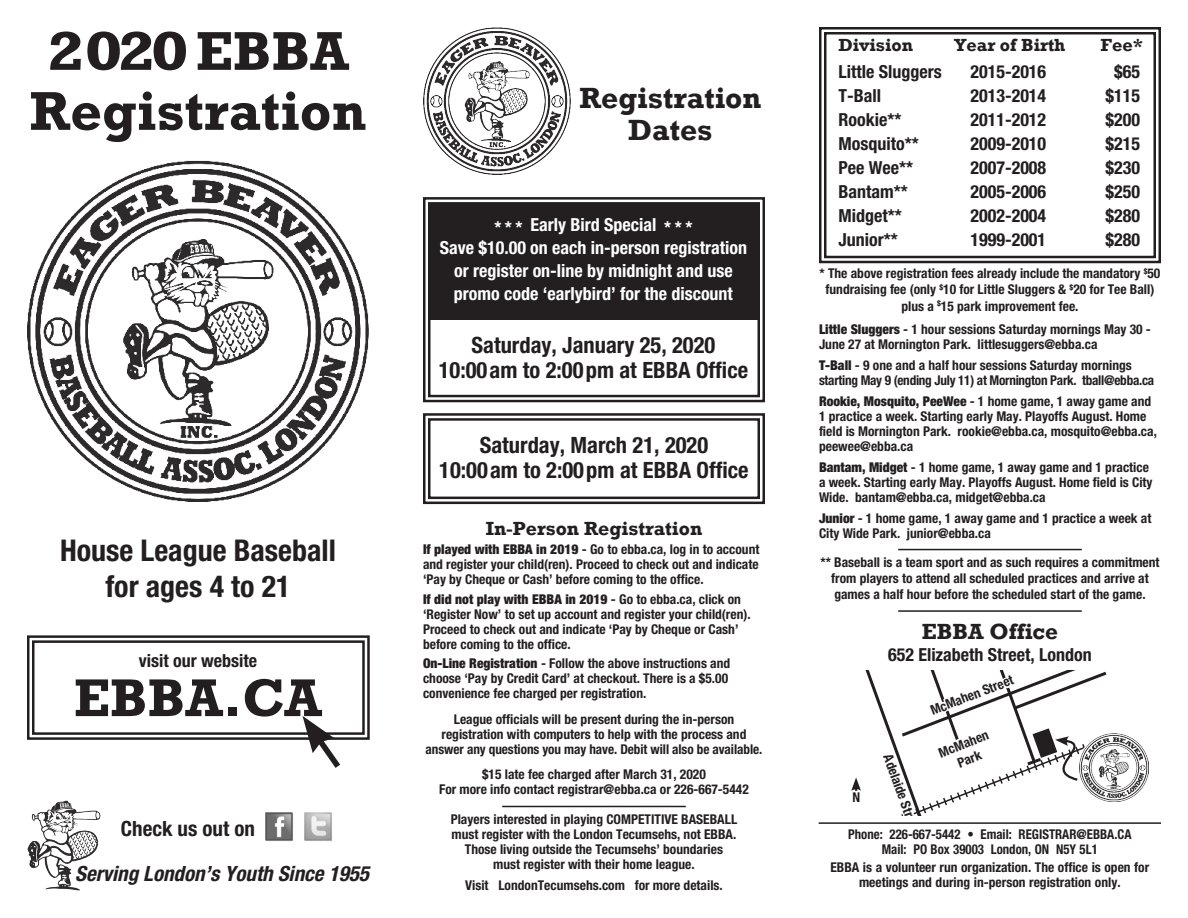
<style>
.page{position:relative;width:1188px;height:918px;background:#fff}
.page>*{position:absolute;margin:0;border:0;box-sizing:border-box;transform-origin:0 0}
.t1{font:700 55.5px "Rockwell";color:#231f20}
.t2{font:700 55.5px "Rockwell";color:#231f20;scale:1.25 1}
.t3{font:700 54px "Rockwell";color:#231f20}
.t4{font:700 condensed 30px/36px "Helvetica Neue LT Std";color:#231f20;text-align:center}
.t5{font:700 30px/31.5px "Rockwell";color:#231f20;text-align:center}
.t6{font:700 condensed 22.5px "Helvetica Neue LT Std";color:#231f20}
.t7{font:700 22.5px "Rockwell";color:#231f20}
.t8{font:italic 700 condensed 21px "Helvetica Neue LT Std";color:#231f20}
.t9{font:700 condensed 21px "Helvetica Neue LT Std";color:#231f20}
.t10{font:700 19.5px "Rockwell";color:#231f20}
.t11{font:700 condensed 18px "Helvetica Neue LT Std";color:#231f20}
.t12{font:700 condensed 18px/23.2px "Helvetica Neue LT Std";color:#fff;text-align:center}
.t13{font:700 18px "Rockwell";color:#231f20}
.t14{font:700 condensed 13.5px/15px "Helvetica Neue LT Std";color:#231f20}
.t15{font:700 condensed 13.5px/15px "Helvetica Neue LT Std";letter-spacing:-.02em;color:#231f20}
.t16{font:700 condensed 13.5px "Helvetica Neue LT Std";color:#231f20;scale:.95 1}
.s1{color:#fff}
.s2{font-weight:900}
</style>
<div class="page">
<svg style="left:819px;top:27px;width:342px;height:237px"></svg>
<div style="left:824px;top:32px;width:332px;height:226px;border:2px solid #231f20"></div>
<img style="left:423px;top:27px;width:147px;height:147px">
<svg style="left:423px;top:197px;width:342px;height:206px"></svg>
<div style="left:428px;top:202px;width:332px;height:195px;border:2px solid #231f20"></div>
<div style="left:430px;top:204px;width:328px;height:116px;background:#231f20"></div>
<svg style="left:423px;top:413px;width:342px;height:92px"></svg>
<div style="left:428px;top:418px;width:332px;height:81px;border:2px solid #231f20"></div>
<svg style="left:851px;top:548px;width:256px;height:268px"></svg>
<svg style="left:27px;top:635px;width:343px;height:133px"></svg>
<img style="left:27px;top:800px;width:73px;height:91px">
<img style="left:265px;top:812px;width:28px;height:29px">
<img style="left:304px;top:812px;width:28px;height:29px">
<img style="left:27px;top:160px;width:342px;height:342px">
<hr style="left:502px;top:806px;width:184px;height:1px;background:#231f20">
<hr style="left:898px;top:610px;width:184px;height:2px;background:#231f20">
<hr style="left:819px;top:822px;width:342px;height:2px;background:#231f20">
<svg style="left:1078px;top:732px;width:72px;height:72px"></svg>
<img style="left:1080px;top:733px;width:68px;height:69px">
<hr style="left:898px;top:549px;width:184px;height:1px;background:#231f20">
<p class="t2" style="left:47px;top:18px;width:243px">2020 EBBA</p>
<p class="t1" style="left:30px;top:78px;width:338px">Registration</p>
<p class="t4" style="left:60px;top:532px;width:277px">House League Baseball for ages 4 to 21</p>
<p class="t11" style="left:139px;top:649px;width:120px">visit our website</p>
<p class="t3" style="left:74px;top:665px;width:250px">EBBA.CA</p>
<p class="t9" style="left:121px;top:815px;width:156px">Check us out on <span class="s1">.</span></p>
<p class="t8" style="left:75px;top:860px;width:295px">Serving London’s Youth Since 1955</p>
<p class="t5" style="left:579px;top:82px;width:183px">Registration<br>Dates</p>
<p class="t12" style="left:494px;top:212px;width:200px">* * * Early Bird Special * * *</p>
<p class="t12" style="left:440px;top:236px;width:309px">Save $10.00 on each in-person registration or register on-line by midnight and use promo code ‘earlybird’ for the discount</p>
<p class="t6" style="left:472px;top:331px;width:245px">Saturday, January 25, 2020</p>
<p class="t6" style="left:439px;top:357px;width:311px">10:00am to 2:00pm at EBBA Office</p>
<p class="t6" style="left:480px;top:431px;width:230px">Saturday, March 21, 2020</p>
<p class="t6" style="left:439px;top:457px;width:311px">10:00am to 2:00pm at EBBA Office</p>
<p class="t10" style="left:486px;top:517px;width:218px">In-Person Registration</p>
<p class="t14" style="left:423px;top:542px;width:338px;text-align:justify"><span class="s2">If played with EBBA in 2019</span> - Go to ebba.ca, log in to account and register your child(ren). Proceed to check out and indicate ‘Pay by Cheque or Cash’ before coming to the office.</p>
<p class="t14" style="left:423px;top:592px;width:329px"><span class="s2">If did not play with EBBA in 2019</span> - Go to ebba.ca, click on ‘Register Now’ to set up account and register your child(ren).<br>Proceed to check out and indicate ‘Pay by Cheque or Cash’ before coming to the office.</p>
<p class="t14" style="left:423px;top:656px;width:309px"><span class="s2">On-Line Registration</span> - Follow the above instructions and choose ‘Pay by Credit Card’ at checkout. There is a $5.00 convenience fee charged per registration.</p>
<p class="t14" style="left:426px;top:712px;width:338px;text-align:center">League officials will be present during the in-person registration with computers to help with the process and answer any questions you may have. Debit will also be available.</p>
<p class="t14" style="left:482px;top:767px;width:225px">$15 late fee charged after March 31, 2020</p>
<p class="t14" style="left:439px;top:782px;width:311px">For more info contact registrar@ebba.ca or 226-667-5442</p>
<p class="t14" style="left:451px;top:812px;width:288px;text-align:center">Players interested in playing COMPETITIVE BASEBALL must register with the London Tecumsehs, not EBBA.<br>Those living outside the Tecumsehs’ boundaries must register with their home league.</p>
<p class="t14" style="left:465px;top:878px;width:259px">Visit LondonTecumsehs.com for more details.</p>
<p class="t13" style="left:838px;top:34px;width:76px">Division</p>
<p class="t13" style="left:954px;top:34px;width:113px">Year of Birth</p>
<p class="t13" style="left:1100px;top:34px;width:44px">Fee*</p>
<p class="t11" style="left:838px;top:61px;width:105px">Little Sluggers</p>
<p class="t11" style="left:970px;top:61px;width:77px">2015-2016</p>
<p class="t11" style="left:1114px;top:61px;width:27px">$65</p>
<p class="t11" style="left:838px;top:85px;width:44px">T-Ball</p>
<p class="t11" style="left:970px;top:85px;width:77px">2013-2014</p>
<p class="t11" style="left:1105px;top:85px;width:36px">$115</p>
<p class="t11" style="left:838px;top:109px;width:64px">Rookie**</p>
<p class="t11" style="left:970px;top:109px;width:77px">2011-2012</p>
<p class="t11" style="left:1105px;top:109px;width:36px">$200</p>
<p class="t11" style="left:838px;top:133px;width:82px">Mosquito**</p>
<p class="t11" style="left:970px;top:133px;width:77px">2009-2010</p>
<p class="t11" style="left:1105px;top:133px;width:36px">$215</p>
<p class="t11" style="left:838px;top:157px;width:76px">Pee Wee**</p>
<p class="t11" style="left:970px;top:157px;width:77px">2007-2008</p>
<p class="t11" style="left:1105px;top:157px;width:36px">$230</p>
<p class="t11" style="left:838px;top:181px;width:71px">Bantam**</p>
<p class="t11" style="left:970px;top:181px;width:77px">2005-2006</p>
<p class="t11" style="left:1105px;top:181px;width:36px">$250</p>
<p class="t11" style="left:838px;top:205px;width:65px">Midget**</p>
<p class="t11" style="left:970px;top:205px;width:77px">2002-2004</p>
<p class="t11" style="left:1105px;top:205px;width:36px">$280</p>
<p class="t11" style="left:838px;top:229px;width:61px">Junior**</p>
<p class="t11" style="left:970px;top:229px;width:77px">1999-2001</p>
<p class="t11" style="left:1105px;top:229px;width:36px">$280</p>
<p class="t14" style="left:820px;top:265px;width:342px;line-height:16.2px;text-align:center">* The above registration fees already include the mandatory <sup>$</sup>50 fundraising fee (only <sup>$</sup>10 for Little Sluggers &amp; <sup>$</sup>20 for Tee Ball) plus a <sup>$</sup>15 park improvement fee.</p>
<p class="t14" style="left:819px;top:321px;width:333px"><span class="s2">Little Sluggers</span> - 1 hour sessions Saturday mornings May 30 -<br>June 27 at Mornington Park. littlesuggers@ebba.ca</p>
<p class="t15" style="left:819px;top:357px;width:337px"><span class="s2">T-Ball</span> - 9 one and a half hour sessions Saturday mornings starting May 9 (ending July 11) at Mornington Park. tball@ebba.ca</p>
<p class="t14" style="left:819px;top:393px;width:339px"><span class="s2">Rookie, Mosquito, PeeWee</span> - 1 home game, 1 away game and 1 practice a week. Starting early May. Playoffs August. Home field is Mornington Park. rookie@ebba.ca, mosquito@ebba.ca, peewee@ebba.ca</p>
<p class="t14" style="left:819px;top:459px;width:335px"><span class="s2">Bantam, Midget</span> - 1 home game, 1 away game and 1 practice a week. Starting early May. Playoffs August. Home field is City<br>Wide. bantam@ebba.ca, midget@ebba.ca</p>
<p class="t14" style="left:819px;top:510px;width:334px"><span class="s2">Junior</span> - 1 home game, 1 away game and 1 practice a week at<br>City Wide Park. junior@ebba.ca</p>
<p class="t14" style="left:820px;top:554px;width:341px;line-height:16.2px;text-align:center">** Baseball is a team sport and as such requires a commitment from players to attend all scheduled practices and arrive at games a half hour before the scheduled start of the game.</p>
<p class="t14" style="left:1008px;top:568px;width:86px;rotate:70deg">Elizabeth Street</p>
<p class="t14" style="left:885px;top:610px;width:72px;rotate:-21deg">Oxford Street</p>
<p class="t7" style="left:922px;top:618px;width:138px">EBBA Office</p>
<p class="t11" style="left:888px;top:643px;width:205px">652 Elizabeth Street, London</p>
<p class="t14" style="left:928px;top:704px;width:89px;rotate:-21deg">McMahen Street</p>
<p class="t14" style="left:937px;top:746px;width:54px;rotate:-21deg">McMahen</p>
<p class="t14" style="left:955px;top:756px;width:26px;rotate:-21deg">Park</p>
<p class="t14" style="left:895px;top:752px;width:83px;rotate:70deg">Adelaide Street</p>
<p class="t14" style="left:853px;top:790px;width:9px">N</p>
<p class="t16" style="left:848px;top:826px;width:300px">Phone: 226-667-5442 • Email: REGISTRAR@EBBA.CA</p>
<p class="t16" style="left:882px;top:841px;width:229px">Mail: PO Box 39003 London, ON N5Y 5L1</p>
<p class="t14" style="left:830px;top:860px;width:320px;text-align:center">EBBA is a volunteer run organization. The office is open for meetings and during in-person registration only.</p>
</div>
